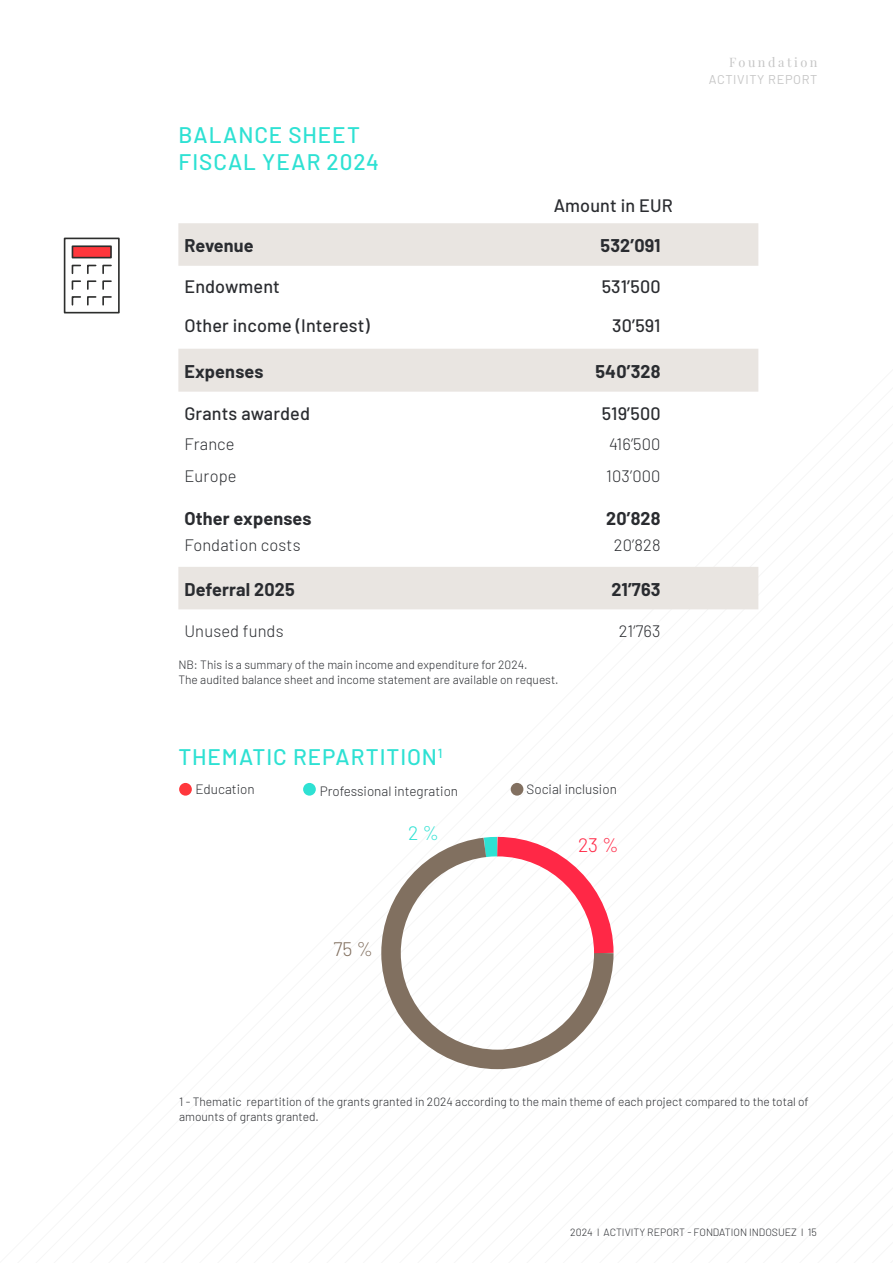
<style>
.page{position:relative;width:893px;height:1263px;background:#fff}
.page>*{position:absolute;margin:0;border:0;box-sizing:border-box;transform-origin:0 0}
.t1{font:500 22.5px/27px "Barlow";letter-spacing:.045em;color:#2ee1d3}
.t2{font:300 19.5px "Barlow";color:#ff2846}
.t3{font:300 19.5px "Barlow";color:#827060}
.t4{font:300 19.5px "Barlow";color:#2ee1d3}
.t5{font:500 18px "Barlow";letter-spacing:.01em;color:#2a2c30}
.t6{font:700 18px "Barlow";letter-spacing:.01em;color:#2a2c30}
.t7{font:300 16.5px "Barlow";letter-spacing:.01em;color:#2a2c30}
.t8{font:300 13.5px "Barlow";color:#2a2c30}
.t9{font:12.75px "Barlow";letter-spacing:.05em;color:#c6c6c6}
.t10{font:12.75px "Playfair Display";letter-spacing:.2em;color:#c6c6c6}
.t11{font:300 12px/15px "Barlow";color:#2a2c30}
.t12{font:300 10.5px "Barlow";color:#2a2c30}
</style>
<div class="page">
<svg style="left:63px;top:237px;width:57px;height:77px"></svg>
<div style="left:72px;top:245px;width:40px;height:13px;background:#ff373c;border:2px solid #2d2e2d"></div>
<div style="left:179px;top:783px;width:13px;height:13px;background:#ff373c;border-radius:50%"></div>
<div style="left:303px;top:783px;width:13px;height:13px;background:#2ee1d3;border-radius:50%"></div>
<div style="left:511px;top:783px;width:12px;height:13px;background:#827060;border-radius:50%"></div>
<svg style="left:178px;top:223px;width:580px;height:386px"></svg>
<svg style="left:381px;top:842px;width:231px;height:228px"></svg>
<svg style="left:463px;top:836px;width:151px;height:136px"></svg>
<h1 class="t1" style="left:179px;top:120px;width:202px">BALANCE SHEET<br>FISCAL YEAR 2024</h1>
<h3 class="t5" style="left:554px;top:193px;width:121px">Amount in EUR</h3>
<h3 class="t6" style="left:184px;top:232px;width:71px">Revenue</h3>
<h3 class="t6" style="left:600px;top:232px;width:62px">532’091</h3>
<h3 class="t5" style="left:184px;top:274px;width:97px">Endowment</h3>
<h3 class="t5" style="left:602px;top:274px;width:60px">531’500</h3>
<h3 class="t5" style="left:184px;top:312px;width:187px">Other income (Interest)</h3>
<h3 class="t5" style="left:612px;top:312px;width:50px">30’591</h3>
<h3 class="t6" style="left:184px;top:358px;width:81px">Expenses</h3>
<h3 class="t6" style="left:595px;top:358px;width:67px">540’328</h3>
<h3 class="t5" style="left:184px;top:401px;width:127px">Grants awarded</h3>
<h3 class="t5" style="left:602px;top:401px;width:60px">519’500</h3>
<h3 class="t7" style="left:184px;top:432px;width:52px">France</h3>
<h3 class="t7" style="left:609px;top:432px;width:53px">416’500</h3>
<h3 class="t7" style="left:184px;top:465px;width:54px">Europe</h3>
<h3 class="t7" style="left:606px;top:465px;width:56px">103’000</h3>
<h3 class="t6" style="left:184px;top:505px;width:129px">Other expenses</h3>
<h3 class="t6" style="left:606px;top:505px;width:56px">20’828</h3>
<h3 class="t7" style="left:184px;top:533px;width:118px">Fondation costs</h3>
<h3 class="t7" style="left:614px;top:533px;width:48px">20’828</h3>
<h3 class="t6" style="left:184px;top:576px;width:112px">Deferral 2025</h3>
<h3 class="t6" style="left:611px;top:576px;width:51px">21’763</h3>
<h3 class="t7" style="left:184px;top:620px;width:101px">Unused funds</h3>
<h3 class="t7" style="left:619px;top:620px;width:43px">21’763</h3>
<p class="t11" style="left:178px;top:656px;width:382px">NB: This is a summary of the main income and expenditure for 2024.<br>The audited balance sheet and income statement are available on request.</p>
<h1 class="t1" style="left:178px;top:742px;width:266px">THEMATIC REPARTITION<sup>1</sup></h1>
<p class="t8" style="left:195px;top:779px;width:61px">Education</p>
<p class="t8" style="left:320px;top:781px;width:140px">Professional integration</p>
<p class="t8" style="left:526px;top:779px;width:92px">Social inclusion</p>
<h2 class="t4" style="left:408px;top:819px;width:32px">2 %</h2>
<h2 class="t3" style="left:333px;top:935px;width:41px">75 %</h2>
<h2 class="t2" style="left:578px;top:831px;width:42px">23 %</h2>
<p class="t10" style="left:729px;top:52px;width:90px">Foundation</p>
<p class="t9" style="left:709px;top:70px;width:110px">ACTIVITY REPORT</p>
<p class="t11" style="left:179px;top:1094px;width:631px">1 - Thematic repartition of the grants granted in 2024 according to the main theme of each project compared to the total of amounts of grants granted.</p>
<p class="t12" style="left:570px;top:1225px;width:248px">2024 l ACTIVITY REPORT - FONDATION INDOSUEZ l 15</p>
</div>
